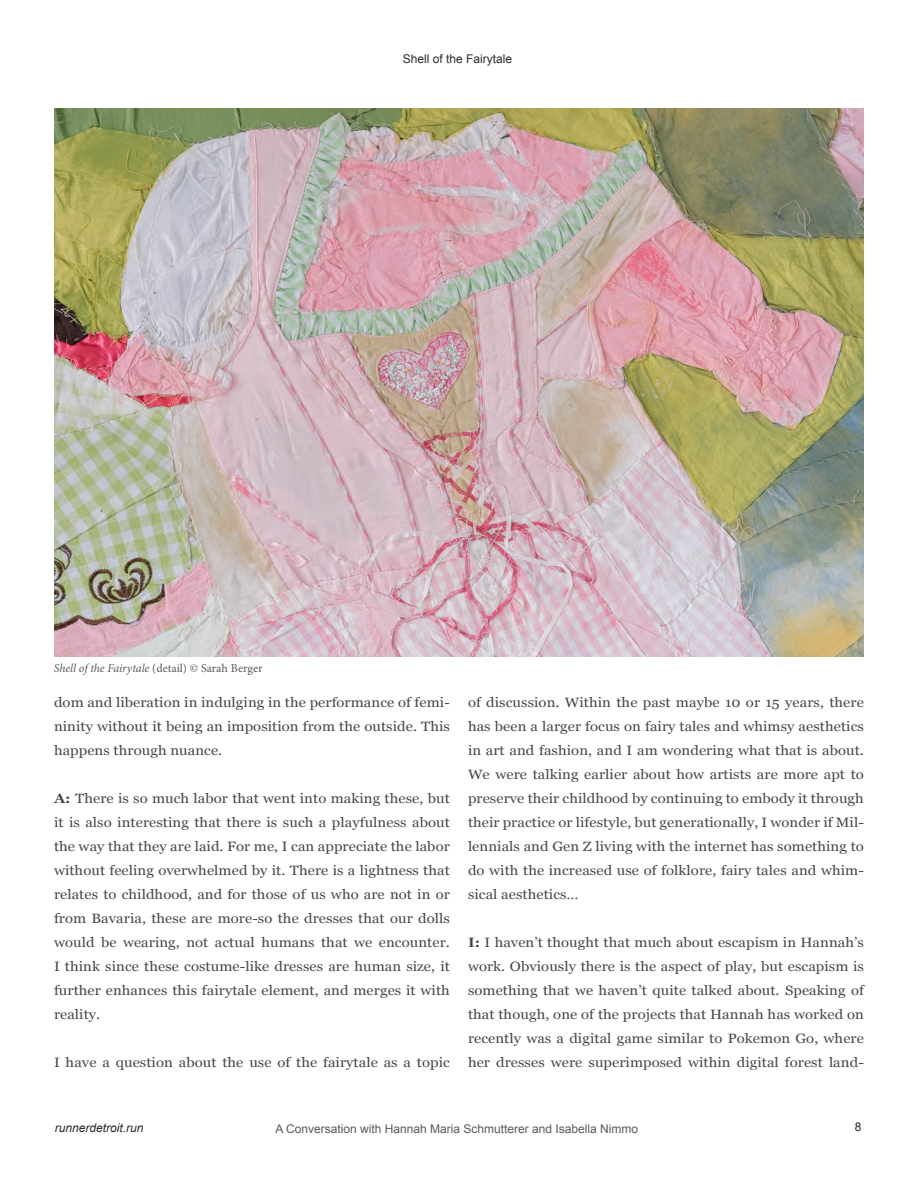
<style>
.page{position:relative;width:918px;height:1188px;background:#fff}
.page>*{position:absolute;margin:0;border:0;box-sizing:border-box;transform-origin:0 0}
.t1{font:13.5px/24px "Georgia";letter-spacing:.005em;color:#4a4647;text-align:justify;scale:1.1 1}
.t2{font:12px "Arial";color:#58595b}
.t3{font:12px "Minion Pro";color:#58595b}
.t4{font:12px "Arial";color:#2d292a}
.t5{font:italic 12px "Arial";color:#2d292a}
.s1{font-style:italic}
.s2{font-weight:700}
</style>
<div class="page">
<img style="left:54px;top:108px;width:810px;height:549px">
<p class="t4" style="left:403px;top:51px;width:111px">Shell of the Fairytale</p>
<p class="t3" style="left:54px;top:660px;width:210px"><span class="s1">Shell of the Fairytale</span> (detail) © Sarah Berger</p>
<p class="t1" style="left:54px;top:690px;width:361px">dom and liberation in indulging in the performance of femi&shy;ninity without it being an imposition from the outside. This happens through nuance.</p>
<p class="t1" style="left:54px;top:786px;width:361px"><span class="s2">A:</span> There is so much labor that went into making these, but it is also interesting that there is such a playfulness about the way that they are laid. For me, I can appreciate the labor without feeling overwhelmed by it. There is a lightness that relates to childhood, and for those of us who are not in or from Bavaria, these are more-so the dresses that our dolls would be wearing, not actual humans that we encounter.<br>I think since these costume-like dresses are human size, it further enhances this fairytale element, and merges it with reality.</p>
<p class="t1" style="left:54px;top:1050px;width:361px">I have a question about the use of the fairytale as a topic</p>
<p class="t1" style="left:468px;top:690px;width:361px">of discussion. Within the past maybe 10 or 15 years, there has been a larger focus on fairy tales and whimsy aesthetics in art and fashion, and I am wondering what that is about.<br>We were talking earlier about how artists are more apt to preserve their childhood by continuing to embody it through their practice or lifestyle, but generationally, I wonder if Mil&shy;lennials and Gen Z living with the internet has something to do with the increased use of folklore, fairy tales and whim&shy;sical aesthetics…</p>
<p class="t1" style="left:468px;top:930px;width:361px"><span class="s2">I:</span> I haven’t thought that much about escapism in Hannah’s work. Obviously there is the aspect of play, but escapism is something that we haven’t quite talked about. Speaking of that though, one of the projects that Hannah has worked on recently was a digital game similar to Pokemon Go, where her dresses were superimposed within digital forest land-</p>
<p class="t5" style="left:55px;top:1120px;width:90px">runnerdetroit.run</p>
<p class="t4" style="left:855px;top:1119px;width:8px">8</p>
<p class="t2" style="left:275px;top:1121px;width:364px">A Conversation with Hannah Maria Schmutterer and Isabella Nimmo</p>
</div>
